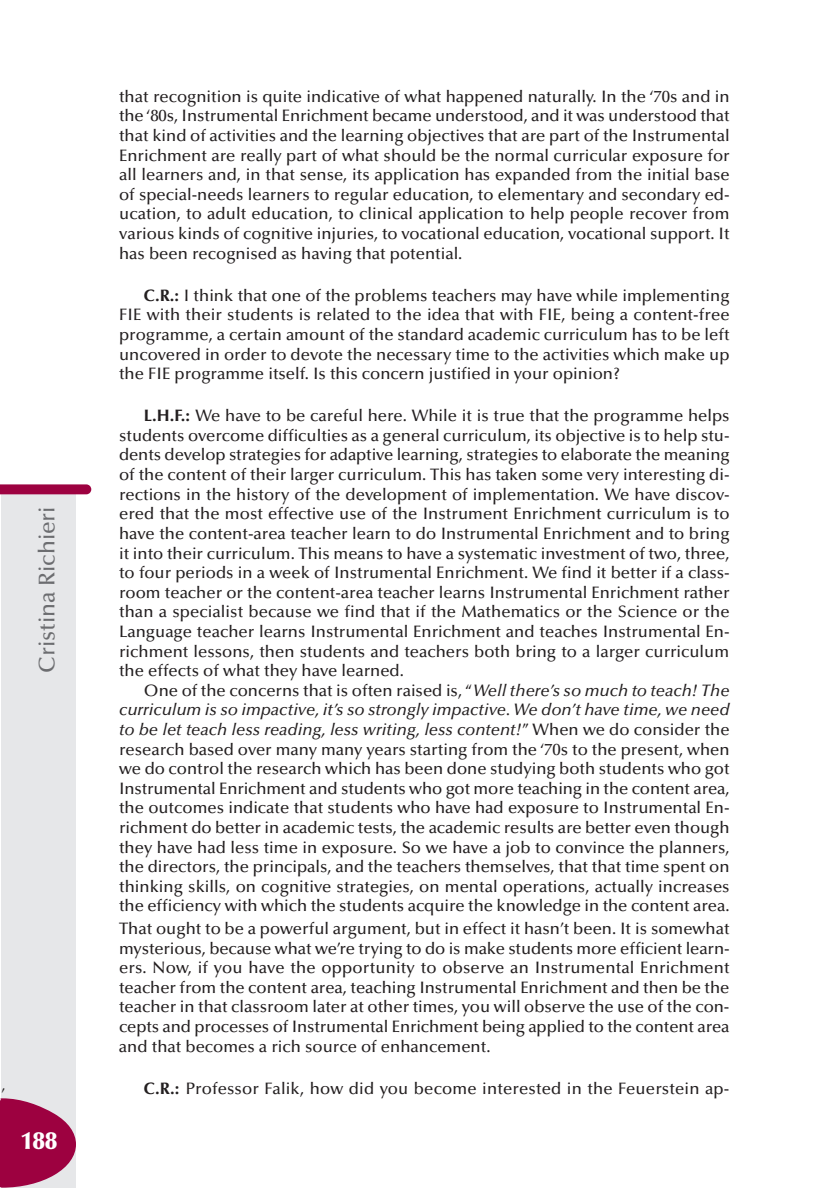
<style>
.page{position:relative;width:819px;height:1191px;background:#fff}
.page>*{position:absolute;margin:0;border:0;box-sizing:border-box;transform-origin:0 0}
.t1{font:900 24.5px "Optima";color:#fff}
.t2{font:500 22.75px "Optima";color:#6c6d70}
.t3{font:500 16.62px/19.6px "Optima";color:#231f20;text-align:justify}
.t4{font:500 14.88px "Optima";color:#231f20}
.s1{font-weight:700}
.s2{font-style:italic}
</style>
<div class="page">
<div style="left:2px;top:492px;width:74px;height:695px;background:#e6e7e9"></div>
<svg style="left:0;top:484px;width:91px;height:10px"></svg>
<svg style="left:0;top:1097px;width:76px;height:90px"></svg>
<h2 class="t2" style="left:38px;top:672px;width:168px;rotate:-90deg">Cristina Richieri</h2>
<p class="t4" style="left:2px;top:1079px;width:5px">,</p>
<h1 class="t1" style="left:21px;top:1131px;width:38px">188</h1>
<p class="t3" style="left:119px;top:88px;width:612px">that recognition is quite indicative of what happened naturally. In the ‘70s and in the ‘80s, Instrumental Enrichment became understood, and it was understood that that kind of activities and the learning objectives that are part of the Instrumental Enrichment are really part of what should be the normal curricular exposure for all learners and, in that sense, its application has expanded from the initial base of special-needs learners to regular education, to elementary and secondary ed&shy;ucation, to adult education, to clinical application to help people recover from various kinds of cognitive injuries, to vocational education, vocational support. It has been recognised as having that potential.</p>
<p class="t3" style="left:119px;top:287px;width:612px;text-indent:25px"><span class="s1">C.R.:</span> I think that one of the problems teachers may have while implementing FIE with their students is related to the idea that with FIE, being a content-free programme, a certain amount of the standard academic curriculum has to be left uncovered in order to devote the necessary time to the activities which make up the FIE programme itself. Is this concern justified in your opinion?</p>
<p class="t3" style="left:119px;top:407px;width:612px;text-indent:25px"><span class="s1">L.H.F.:</span> We have to be careful here. While it is true that the programme helps students overcome difficulties as a general curriculum, its objective is to help stu&shy;dents develop strategies for adaptive learning, strategies to elaborate the meaning of the content of their larger curriculum. This has taken some very interesting di&shy;rections in the history of the development of implementation. We have discov&shy;ered that the most effective use of the Instrument Enrichment curriculum is to have the content-area teacher learn to do Instrumental Enrichment and to bring it into their curriculum. This means to have a systematic investment of two, three, to four periods in a week of Instrumental Enrichment. We find it better if a class&shy;room teacher or the content-area teacher learns Instrumental Enrichment rather than a specialist because we find that if the Mathematics or the Science or the Language teacher learns Instrumental Enrichment and teaches Instrumental En&shy;richment lessons, then students and teachers both bring to a larger curriculum the effects of what they have learned.</p>
<p class="t3" style="left:119px;top:682px;width:612px;text-indent:25px">One of the concerns that is often raised is, “<span class="s2">Well there’s so much to teach! The curriculum is so impactive, it’s so strongly impactive. We don’t have time, we need to be let teach less reading, less writing, less content!</span>” When we do consider the research based over many many years starting from the ‘70s to the present, when we do control the research which has been done studying both students who got Instrumental Enrichment and students who got more teaching in the content area, the outcomes indicate that students who have had exposure to Instrumental En&shy;richment do better in academic tests, the academic results are better even though they have had less time in exposure. So we have a job to convince the planners, the directors, the principals, and the teachers themselves, that that time spent on thinking skills, on cognitive strategies, on mental operations, actually increases the efficiency with which the students acquire the knowledge in the content area.</p>
<p class="t3" style="left:119px;top:920px;width:612px">That ought to be a powerful argument, but in effect it hasn’t been. It is somewhat mysterious, because what we’re trying to do is make students more efficient learn&shy;ers. Now, if you have the opportunity to observe an Instrumental Enrichment teacher from the content area, teaching Instrumental Enrichment and then be the teacher in that classroom later at other times, you will observe the use of the con&shy;cepts and processes of Instrumental Enrichment being applied to the content area and that becomes a rich source of enhancement.</p>
<p class="t3" style="left:144px;top:1079px;width:587px"><span class="s1">C.R.:</span> Professor Falik, how did you become interested in the Feuerstein ap-</p>
</div>
